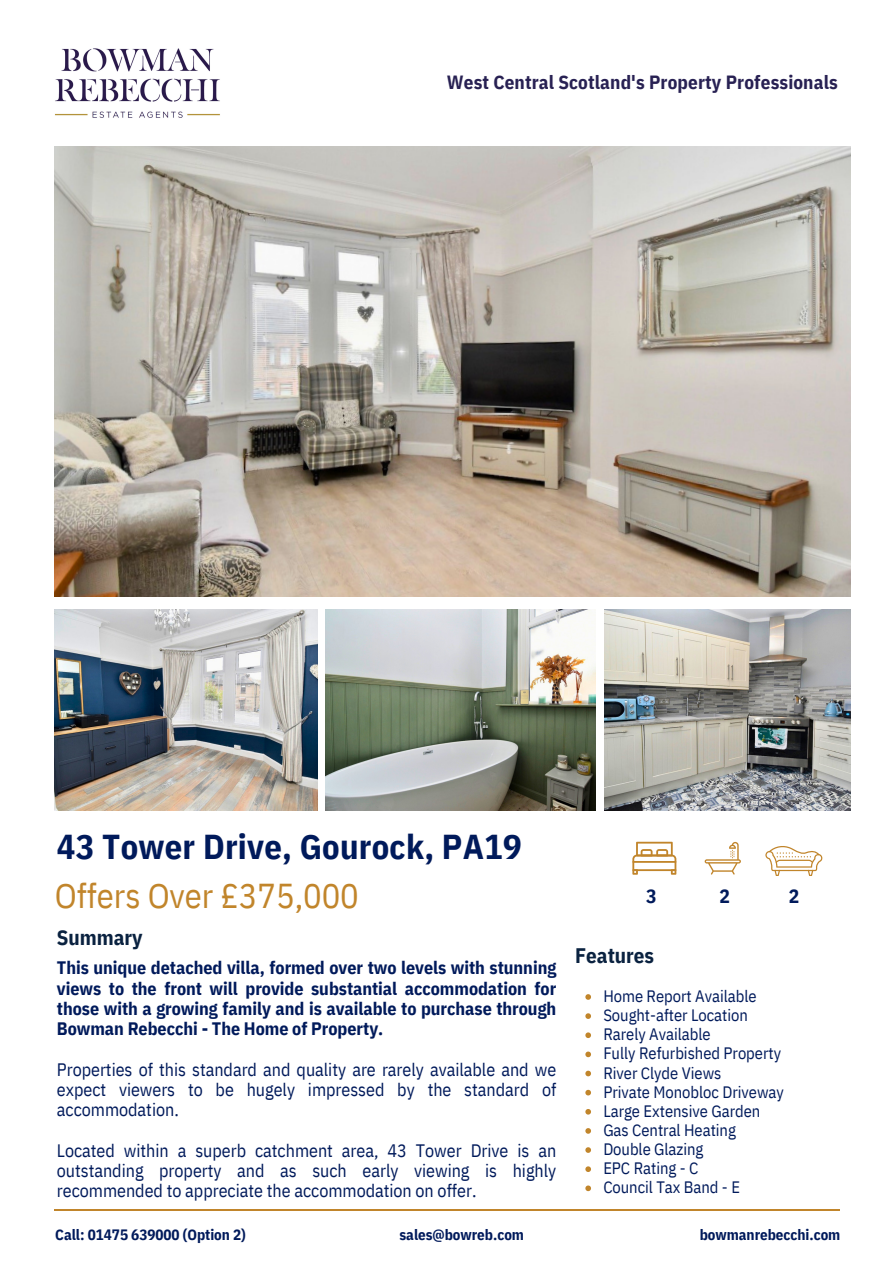
<style>
.page{position:relative;width:894px;height:1264px;background:#fff}
.page>*{position:absolute;margin:0;border:0;box-sizing:border-box;transform-origin:0 0}
.t1{font:700 34.5px "IBM Plex Sans Cond";letter-spacing:.005em;color:#001a5b}
.t2{font:34.5px "IBM Plex Sans Cond";color:#c1852b}
.t3{font:700 21px "IBM Plex Sans Cond";color:#0a2240}
.t4{font:700 19.35px "IBM Plex Sans Cond";color:#001a5b}
.t5{font:700 19.05px "IBM Plex Sans Cond";letter-spacing:.005em;color:#282153}
.t6{font:18px/20.2px "IBM Plex Sans Cond";color:#001a5b;text-align:justify}
.t7{font:700 18px/20.2px "IBM Plex Sans Cond";color:#001a5b;text-align:justify}
.t8{font:16.5px "IBM Plex Sans Cond";color:#001a5b}
.t9{font:700 15px "IBM Plex Sans Cond";color:#001a5b}
</style>
<div class="page">
<hr style="left:55px;top:1209px;width:784px;height:1px;background:#c1852b">
<img style="left:55px;top:48px;width:165px;height:70px">
<img style="left:55px;top:146px;width:795px;height:450px">
<img style="left:55px;top:609px;width:262px;height:202px">
<img style="left:325px;top:609px;width:270px;height:202px">
<img style="left:604px;top:609px;width:245px;height:202px">
<svg style="left:632px;top:841px;width:44px;height:33px"></svg>
<svg style="left:704px;top:842px;width:36px;height:32px"></svg>
<svg style="left:765px;top:846px;width:57px;height:30px"></svg>
<svg style="left:585px;top:994px;width:6px;height:5px"></svg>
<svg style="left:585px;top:1013px;width:6px;height:5px"></svg>
<svg style="left:585px;top:1032px;width:6px;height:6px"></svg>
<svg style="left:585px;top:1051px;width:6px;height:6px"></svg>
<svg style="left:585px;top:1070px;width:6px;height:6px"></svg>
<svg style="left:585px;top:1089px;width:6px;height:6px"></svg>
<svg style="left:585px;top:1109px;width:6px;height:5px"></svg>
<svg style="left:585px;top:1128px;width:6px;height:5px"></svg>
<svg style="left:585px;top:1147px;width:6px;height:5px"></svg>
<svg style="left:585px;top:1166px;width:6px;height:5px"></svg>
<svg style="left:585px;top:1185px;width:6px;height:6px"></svg>
<p class="t5" style="left:446px;top:69px;width:392px">West Central Scotland's Property Professionals</p>
<p class="t1" style="left:57px;top:823px;width:466px">43 Tower Drive, Gourock, PA19</p>
<h1 class="t2" style="left:55px;top:872px;width:305px">Offers Over £375,000</h1>
<p class="t4" style="left:645px;top:882px;width:12px">3</p>
<p class="t4" style="left:719px;top:882px;width:12px">2</p>
<p class="t4" style="left:788px;top:882px;width:12px">2</p>
<p class="t3" style="left:57px;top:923px;width:87px">Summary</p>
<p class="t7" style="left:57px;top:957px;width:501px">This unique detached villa, formed over two levels with stunning views to the front will provide substantial accommodation for those with a growing family and is available to purchase through Bowman Rebecchi - The Home of Property.</p>
<p class="t6" style="left:57px;top:1058px;width:501px">Properties of this standard and quality are rarely available and we expect viewers to be hugely impressed by the standard of accommodation.</p>
<p class="t6" style="left:57px;top:1139px;width:501px">Located within a superb catchment area, 43 Tower Drive is an outstanding property and as such early viewing is highly recommended to appreciate the accommodation on offer.</p>
<p class="t9" style="left:55px;top:1224px;width:192px">Call: 01475 639000 (Option 2)</p>
<p class="t9" style="left:399px;top:1224px;width:126px">sales@bowreb.com</p>
<p class="t3" style="left:575px;top:941px;width:80px">Features</p>
<h2 class="t8" style="left:603px;top:985px;width:155px">Home Report Available</h2>
<h3 class="t8" style="left:603px;top:1004px;width:146px">Sought-after Location</h3>
<h4 class="t8" style="left:603px;top:1023px;width:109px">Rarely Available</h4>
<h5 class="t8" style="left:603px;top:1042px;width:179px">Fully Refurbished Property</h5>
<h5 class="t8" style="left:603px;top:1061px;width:120px">River Clyde Views</h5>
<h3 class="t8" style="left:603px;top:1080px;width:182px">Private Monobloc Driveway</h3>
<p class="t8" style="left:603px;top:1099px;width:158px">Large Extensive Garden</p>
<p class="t8" style="left:603px;top:1119px;width:134px">Gas Central Heating</p>
<p class="t8" style="left:603px;top:1138px;width:102px">Double Glazing</p>
<p class="t8" style="left:603px;top:1157px;width:97px">EPC Rating - C</p>
<p class="t8" style="left:603px;top:1176px;width:138px">Council Tax Band - E</p>
<p class="t9" style="left:699px;top:1224px;width:142px">bowmanrebecchi.com</p>
</div>
